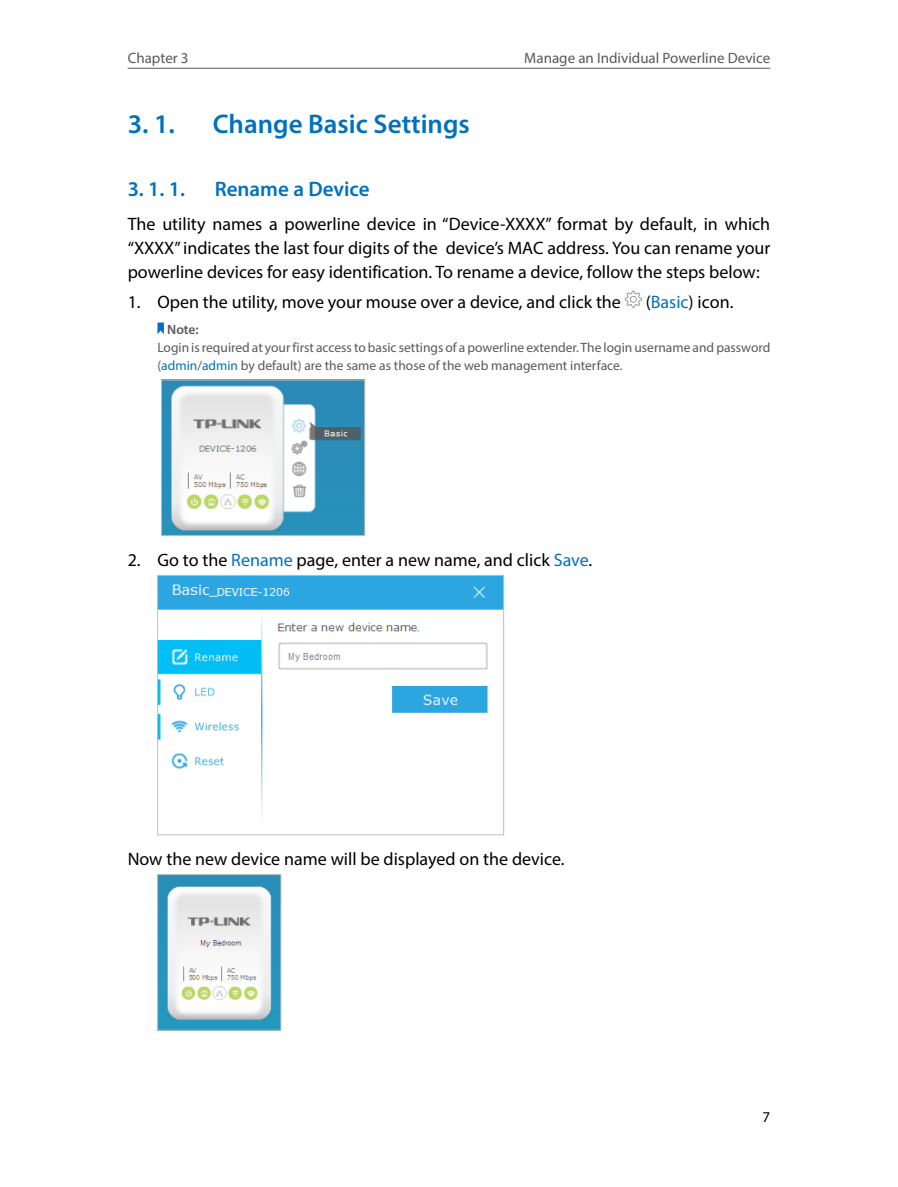
<style>
.page{position:relative;width:898px;height:1187px;background:#fff}
.page>*{position:absolute;margin:0;border:0;box-sizing:border-box;transform-origin:0 0}
.t1{font:600 27px "Myriad Pro";color:#0071be}
.t2{font:600 21px "Myriad Pro";color:#0071be}
.t3{font:18px/24px "Myriad Pro";color:#000;text-align:justify}
.t4{font:15px "Myriad Pro";color:#5a5757}
.t5{font:15px "Myriad Pro";color:#000}
.t6{font:13.5px/18px "Myriad Pro";color:#5a5757}
.t7{font:600 13.5px "Myriad Pro";color:#5a5757}
.s1{color:#0071be}
</style>
<div class="page">
<hr style="left:128px;top:68px;width:642px;height:1px;background:#5a5757">
<svg style="left:624px;top:291px;width:17px;height:17px"></svg>
<svg style="left:157px;top:322px;width:7px;height:12px"></svg>
<img style="left:163px;top:382px;width:200px;height:151px">
<div style="left:161px;top:380px;width:204px;height:155px;border:1px solid #bfc0c0"></div>
<img style="left:159px;top:577px;width:342px;height:242px">
<div style="left:157px;top:575px;width:346px;height:259px;border:1px solid #bfc0c0"></div>
<img style="left:159px;top:876px;width:120px;height:152px">
<div style="left:157px;top:874px;width:124px;height:156px;border:1px solid #bfc0c0"></div>
<p class="t4" style="left:128px;top:48px;width:62px">Chapter 3</p>
<p class="t4" style="left:524px;top:48px;width:247px">Manage an Individual Powerline Device</p>
<h1 class="t1" style="left:128px;top:107px;width:45px">3. 1.</h1>
<h1 class="t1" style="left:213px;top:107px;width:258px">Change Basic Settings</h1>
<p class="t2" style="left:128px;top:175px;width:56px">3. 1. 1.</p>
<p class="t2" style="left:215px;top:175px;width:156px">Rename a Device</p>
<p class="t3" style="left:128px;top:211px;width:644px">The utility names a powerline device in “Device-XXXX” format by default, in which “XXXX” indicates the last four digits of the device’s MAC address. You can rename your powerline devices for easy identification. To rename a device, follow the steps below:</p>
<p class="t3" style="left:128px;top:289px;width:494px">1. Open the utility, move your mouse over a device, and click the</p>
<p class="t3" style="left:645px;top:289px;width:89px">(<span class="s1">Basic</span>) icon.</p>
<p class="t7" style="left:167px;top:321px;width:33px">Note:</p>
<p class="t6" style="left:157px;top:338px;width:614px">Login is required at your first access to basic settings of a powerline extender. The login username and password (<span class="s1">admin</span>/<span class="s1">admin</span> by default) are the same as those of the web management interface.</p>
<p class="t3" style="left:128px;top:547px;width:466px">2. Go to the <span class="s1">Rename</span> page, enter a new name, and click <span class="s1">Save</span>.</p>
<p class="t3" style="left:128px;top:846px;width:438px">Now the new device name will be displayed on the device.</p>
<p class="t5" style="left:762px;top:1107px;width:9px">7</p>
</div>
